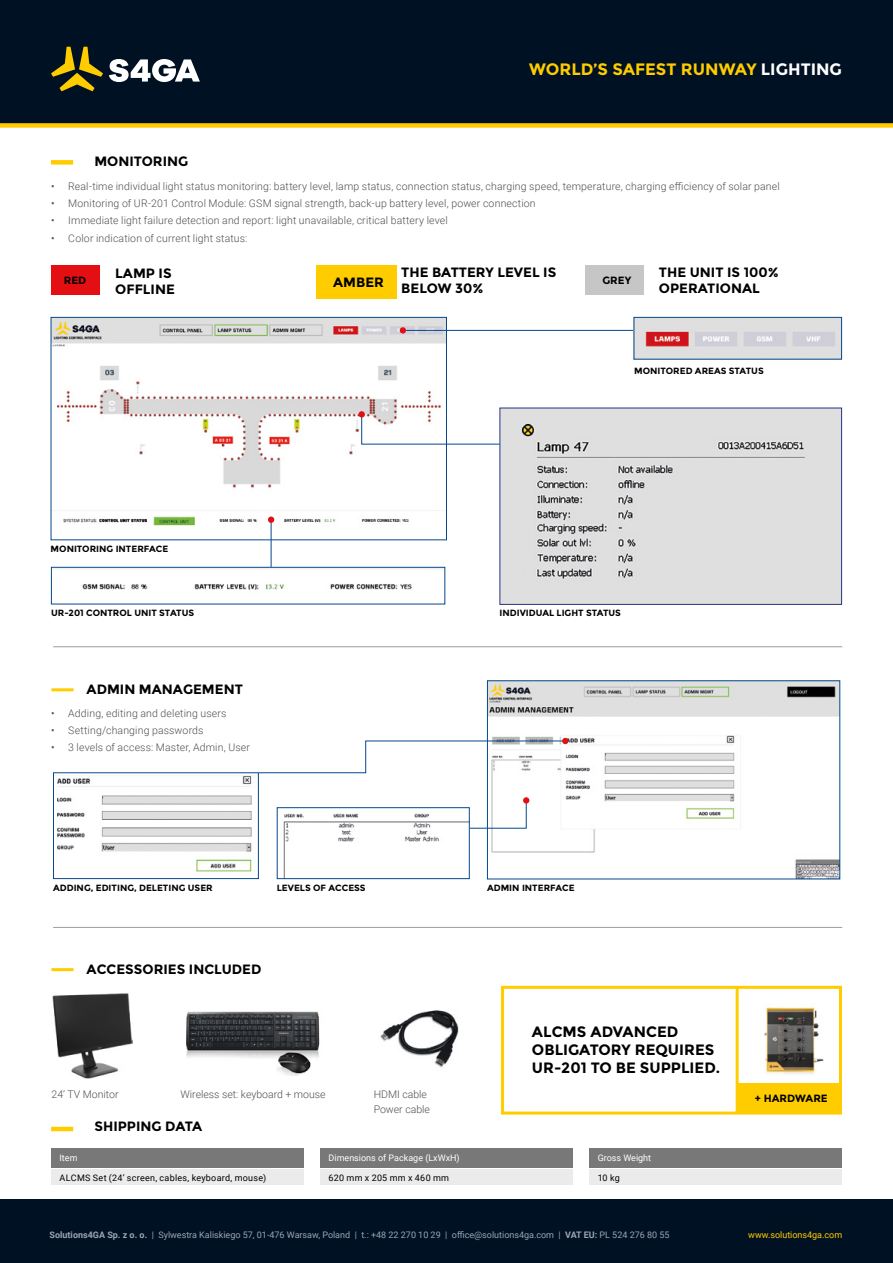
<style>
.page{position:relative;width:893px;height:1263px;background:#fff}
.page>*{position:absolute;margin:0;border:0;box-sizing:border-box;transform-origin:0 0}
.t1{font:700 16.5px "Montserrat";color:#fc0}
.t2{font:700 15px/18px "Montserrat";color:#000}
.t3{font:700 13.5px/16.2px "Montserrat";color:#000}
.t4{font:300 10.5px/15px "Roboto";letter-spacing:.015em;color:#504f4f}
.t5{font:700 10.5px "Montserrat";color:#000}
.t6{font:700 9px "Montserrat";color:#000}
.t7{font:9px "Roboto";color:#9aa5b5}
.t8{font:9px "Roboto";letter-spacing:.03em;color:#000}
.t9{font:9px "Roboto";color:#fff}
.t10{font:9px "Roboto";color:#fc0}
.s1{color:#fff}
.s2{font-weight:400}
.s3{font-weight:700}
</style>
<div class="page">
<div style="left:0;top:0;width:893px;height:123px;background:#001123"></div>
<svg style="left:109px;top:59px;width:91px;height:23px"></svg>
<svg style="left:51px;top:47px;width:52px;height:44px"></svg>
<div style="left:0;top:123px;width:893px;height:5px;background:#fc0"></div>
<div style="left:0;top:1199px;width:893px;height:64px;background:#001123"></div>
<div style="left:500px;top:408px;width:342px;height:196px;background:#dfdfdf"></div>
<img style="left:523px;top:425px;width:282px;height:155px">
<div style="left:499px;top:408px;width:343px;height:197px;border:1px solid #283583"></div>
<div style="left:51px;top:160px;width:22px;height:5px;background:#fc0"></div>
<div style="left:51px;top:265px;width:48px;height:30px;background:#e30f13"></div>
<div style="left:316px;top:265px;width:81px;height:34px;background:#fc0"></div>
<div style="left:585px;top:265px;width:59px;height:30px;background:#c6c6c6"></div>
<hr style="left:51px;top:688px;width:23px;height:3px;background:#fc0">
<img style="left:53px;top:319px;width:392px;height:219px">
<div style="left:51px;top:317px;width:396px;height:223px;border:1px solid #05498c"></div>
<hr style="left:403px;top:330px;width:231px;height:1px;background:#05498c">
<div style="left:400px;top:327px;width:6px;height:7px;background:#e30f13;border-radius:50%"></div>
<svg style="left:359px;top:411px;width:141px;height:34px"></svg>
<img style="left:82px;top:583px;width:330px;height:7px">
<div style="left:51px;top:567px;width:394px;height:37px;border:1px solid #05498c"></div>
<img style="left:636px;top:319px;width:204px;height:38px">
<div style="left:634px;top:317px;width:208px;height:42px;border:1px solid #05498c"></div>
<hr style="left:51px;top:1127px;width:22px;height:4px;background:#fc0">
<img style="left:186px;top:1011px;width:134px;height:64px">
<hr style="left:51px;top:968px;width:23px;height:3px;background:#fc0">
<img style="left:380px;top:1010px;width:79px;height:58px">
<img style="left:52px;top:993px;width:80px;height:86px">
<hr style="left:53px;top:646px;width:789px;height:1px;background:#9d9d9c">
<hr style="left:53px;top:927px;width:789px;height:1px;background:#9d9d9c">
<hr style="left:271px;top:520px;width:1px;height:47px;background:#05498c">
<div style="left:268px;top:516px;width:6px;height:7px;background:#e30f13;border-radius:50%"></div>
<div style="left:589px;top:1148px;width:253px;height:20px;background:#787878"></div>
<div style="left:589px;top:1170px;width:253px;height:15px;background:#ebebeb"></div>
<div style="left:320px;top:1148px;width:253px;height:20px;background:#787878"></div>
<div style="left:320px;top:1170px;width:253px;height:15px;background:#ebebeb"></div>
<div style="left:51px;top:1148px;width:253px;height:20px;background:#787878"></div>
<div style="left:51px;top:1170px;width:253px;height:15px;background:#ebebeb"></div>
<img style="left:489px;top:682px;width:349px;height:195px">
<div style="left:487px;top:680px;width:353px;height:199px;border:1px solid #05498c"></div>
<img style="left:57px;top:775px;width:195px;height:97px">
<div style="left:53px;top:772px;width:206px;height:107px;border:1px solid #05498c"></div>
<svg style="left:470px;top:797px;width:59px;height:32px"></svg>
<svg style="left:258px;top:738px;width:310px;height:35px"></svg>
<img style="left:283px;top:813px;width:185px;height:64px">
<div style="left:277px;top:807px;width:193px;height:72px;border:1px solid #05498c"></div>
<div style="left:501px;top:986px;width:341px;height:128px;border:3px solid #fc0"></div>
<img style="left:764px;top:1007px;width:60px;height:68px">
<div style="left:738px;top:1083px;width:103px;height:30px;background:#fc0"></div>
<hr style="left:736px;top:986px;width:3px;height:128px;background:#fc0">
<h1 class="t1" style="left:529px;top:60px;width:314px">WORLD’S SAFEST RUNWAY <span class="s1">LIGHTING</span></h1>
<p class="t3" style="left:94px;top:153px;width:95px">MONITORING</p>
<p class="t4" style="left:51px;top:178px;width:730px"><span class="s2">•</span> Real-time individual light status monitoring: battery level, lamp status, connection status, charging speed, temperature, charging efficiency of solar panel</p>
<p class="t4" style="left:51px;top:196px;width:486px"><span class="s2">•</span> Monitoring of UR-201 Control Module: GSM signal strength, back-up battery level, power connection</p>
<p class="t4" style="left:51px;top:213px;width:398px"><span class="s2">•</span> Immediate light failure detection and report: light unavailable, critical battery level</p>
<p class="t4" style="left:51px;top:230px;width:198px"><span class="s2">•</span> Color indication of current light status:</p>
<p class="t5" style="left:64px;top:274px;width:24px">RED</p>
<p class="t3" style="left:333px;top:274px;width:52px">AMBER</p>
<p class="t5" style="left:602px;top:274px;width:30px">GREY</p>
<p class="t3" style="left:115px;top:265px;width:61px">LAMP IS<br>OFFLINE</p>
<p class="t3" style="left:401px;top:264px;width:157px">THE BATTERY LEVEL IS<br>BELOW 30%</p>
<p class="t3" style="left:659px;top:264px;width:121px">THE UNIT IS 100%<br>OPERATIONAL</p>
<p class="t6" style="left:634px;top:365px;width:131px">MONITORED AREAS STATUS</p>
<p class="t6" style="left:51px;top:544px;width:119px">MONITORING INTERFACE</p>
<p class="t6" style="left:51px;top:607px;width:145px">UR-201 CONTROL UNIT STATUS</p>
<p class="t6" style="left:499px;top:607px;width:123px">INDIVIDUAL LIGHT STATUS</p>
<p class="t3" style="left:87px;top:681px;width:158px">ADMIN MANAGEMENT</p>
<p class="t4" style="left:51px;top:705px;width:177px"><span class="s2">•</span> Adding, editing and deleting users</p>
<p class="t4" style="left:51px;top:722px;width:154px"><span class="s2">•</span> Setting/changing passwords</p>
<p class="t4" style="left:51px;top:740px;width:200px"><span class="s2">•</span> 3 levels of access: Master, Admin, User</p>
<p class="t6" style="left:53px;top:882px;width:161px">ADDING, EDITING, DELETING USER</p>
<p class="t6" style="left:277px;top:882px;width:90px">LEVELS OF ACCESS</p>
<p class="t6" style="left:487px;top:882px;width:89px">ADMIN INTERFACE</p>
<p class="t3" style="left:87px;top:961px;width:176px">ACCESSORIES INCLUDED</p>
<h2 class="t2" style="left:532px;top:1023px;width:190px">ALCMS ADVANCED<br>OBLIGATORY REQUIRES<br>UR-201 TO BE SUPPLIED.</h2>
<p class="t4" style="left:52px;top:1087px;width:68px">24’ TV Monitor</p>
<p class="t4" style="left:180px;top:1087px;width:147px">Wireless set: keyboard + mouse</p>
<p class="t4" style="left:374px;top:1087px;width:58px">HDMI cable<br>Power cable</p>
<p class="t5" style="left:755px;top:1092px;width:74px">+ HARDWARE</p>
<p class="t3" style="left:94px;top:1118px;width:109px">SHIPPING DATA</p>
<p class="t9" style="left:60px;top:1152px;width:20px">Item</p>
<p class="t8" style="left:60px;top:1171px;width:208px">ALCMS Set (24’ screen, cables, keyboard, mouse)</p>
<p class="t9" style="left:329px;top:1152px;width:133px">Dimensions of Package (LxWxH)</p>
<p class="t8" style="left:329px;top:1171px;width:122px">620 mm x 205 mm x 460 mm</p>
<p class="t9" style="left:598px;top:1152px;width:55px">Gross Weight</p>
<p class="t8" style="left:598px;top:1171px;width:24px">10 kg</p>
<p class="t7" style="left:50px;top:1228px;width:621px"><span class="s3">Solutions4GA Sp. z o. o.</span> | Sylwestra Kaliskiego 57, 01-476 Warsaw, Poland | t.: +48 22 270 10 29 | office@solutions4ga.com | <span class="s3">VAT EU:</span> PL 524 276 80 55</p>
<p class="t10" style="left:748px;top:1228px;width:95px">www.solutions4ga.com</p>
</div>
